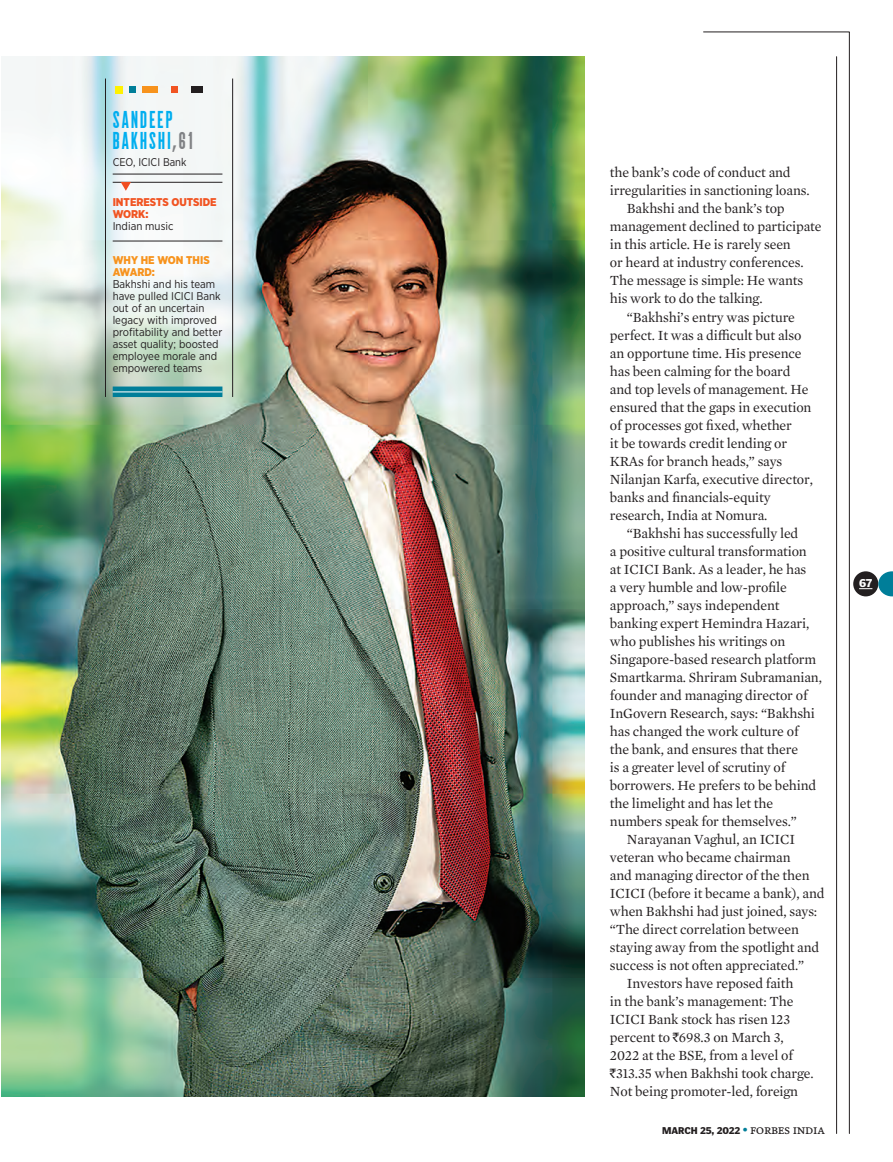
<style>
.page{position:relative;width:893px;height:1162px;background:#fff}
.page>*{position:absolute;margin:0;border:0;box-sizing:border-box;transform-origin:0 0}
.t1{font:700 21px/21px "Cactus";letter-spacing:.1em;color:#00aeef;scale:1.05 1}
.t2{font:14.25px "Mercury Text G1";letter-spacing:-.01em;color:#231f20}
.t3{font:11.25px/12px "Gotham Narrow";color:#231f20}
.t4{font:900 11.25px/12px "Gotham Narrow";color:#f15422}
.t5{font:900 11.25px "Poynter Gothic Text";color:#fff}
.t6{font:900 9.75px "Poynter Gothic Text";letter-spacing:-.01em;color:#231f20}
.s1{color:#808285}
.s2{font-weight:400;color:#231f20}
.s3{font-weight:900;color:#f7931d}
.s4{font-family:"Rupee Foradian";font-size:12.75px}
.s5{font-family:"Poynter Agate";font-weight:700;color:#007e99}
.s6{font-family:"Poynter Text Roman Four";font-weight:400}
</style>
<div class="page">
<svg style="left:852px;top:571px;width:25px;height:25px"></svg>
<svg style="left:858px;top:571px;width:34px;height:25px"></svg>
<svg style="left:703px;top:31px;width:146px;height:1102px"></svg>
<hr style="left:835px;top:57px;width:1px;height:1076px;background:#231f20">
<img style="left:1px;top:56px;width:583px;height:1039px">
<div style="left:115px;top:86px;width:8px;height:8px;background:#fff101"></div>
<div style="left:129px;top:87px;width:7px;height:6px;background:#007e99"></div>
<div style="left:191px;top:87px;width:12px;height:6px;background:#231f20"></div>
<div style="left:142px;top:87px;width:15px;height:6px;background:#f7931d"></div>
<div style="left:171px;top:87px;width:7px;height:6px;background:#f15422"></div>
<hr style="left:105px;top:78px;width:1px;height:319px;background:#231f20">
<hr style="left:113px;top:174px;width:109px;height:1px;background:#231f20">
<hr style="left:113px;top:182px;width:109px;height:1px;background:#231f20">
<svg style="left:121px;top:182px;width:10px;height:9px"></svg>
<hr style="left:113px;top:241px;width:109px;height:1px;background:#231f20">
<div style="left:113px;top:386px;width:109px;height:11px;background:#007e99"></div>
<hr style="left:113px;top:391px;width:109px;height:1px;background:#fff">
<hr style="left:232px;top:78px;width:1px;height:319px;background:#231f20">
<p class="t1" style="left:113px;top:109px;width:77px">SANDEEP<br>BAKHSHI<span class="s1">,61</span></p>
<p class="t3" style="left:113px;top:156px;width:75px">CEO, ICICI Bank</p>
<p class="t4" style="left:113px;top:196px;width:105px">INTERESTS OUTSIDE<br>WORK:<br><span class="s2">Indian music</span></p>
<p class="t3" style="left:113px;top:254px;width:111px"><span class="s3">WHY HE WON THIS<br>AWARD:<br></span>Bakhshi and his team have pulled ICICI Bank out of an uncertain legacy with improved profitability and better asset quality; boosted employee morale and empowered teams</p>
<p class="t2" style="left:609px;top:167px;width:182px">the bank’s code of conduct and</p>
<p class="t2" style="left:609px;top:185px;width:201px">irregularities in sanctioning loans.</p>
<p class="t2" style="left:626px;top:203px;width:159px">Bakhshi and the bank’s top</p>
<p class="t2" style="left:609px;top:221px;width:213px">management declined to participate</p>
<p class="t2" style="left:609px;top:239px;width:182px">in this article. He is rarely seen</p>
<p class="t2" style="left:609px;top:257px;width:195px">or heard at industry conferences.</p>
<p class="t2" style="left:609px;top:275px;width:195px">The message is simple: He wants</p>
<p class="t2" style="left:609px;top:293px;width:154px">his work to do the talking.</p>
<p class="t2" style="left:626px;top:311px;width:169px">“Bakhshi’s entry was picture</p>
<p class="t2" style="left:609px;top:329px;width:193px">perfect. It was a difficult but also</p>
<p class="t2" style="left:609px;top:347px;width:193px">an opportune time. His presence</p>
<p class="t2" style="left:609px;top:365px;width:182px">has been calming for the board</p>
<p class="t2" style="left:609px;top:383px;width:200px">and top levels of management. He</p>
<p class="t2" style="left:609px;top:401px;width:203px">ensured that the gaps in execution</p>
<p class="t2" style="left:609px;top:419px;width:183px">of processes got fixed, whether</p>
<p class="t2" style="left:609px;top:437px;width:179px">it be towards credit lending or</p>
<p class="t2" style="left:609px;top:455px;width:174px">KRAs for branch heads,” says</p>
<p class="t2" style="left:609px;top:473px;width:204px">Nilanjan Karfa, executive director,</p>
<p class="t2" style="left:609px;top:491px;width:162px">banks and financials-equity</p>
<p class="t2" style="left:609px;top:509px;width:159px">research, India at Nomura.</p>
<p class="t2" style="left:626px;top:527px;width:173px">“Bakhshi has successfully led</p>
<p class="t2" style="left:609px;top:545px;width:198px">a positive cultural transformation</p>
<p class="t2" style="left:609px;top:563px;width:198px">at ICICI Bank. As a leader, he has</p>
<p class="t2" style="left:609px;top:581px;width:178px">a very humble and low-profile</p>
<p class="t2" style="left:609px;top:599px;width:171px">approach,” says independent</p>
<p class="t2" style="left:609px;top:617px;width:201px">banking expert Hemindra Hazari,</p>
<p class="t2" style="left:609px;top:635px;width:177px">who publishes his writings on</p>
<p class="t2" style="left:609px;top:653px;width:208px">Singapore-based research platform</p>
<p class="t2" style="left:609px;top:671px;width:213px">Smartkarma. Shriram Subramanian,</p>
<p class="t2" style="left:609px;top:689px;width:199px">founder and managing director of</p>
<p class="t2" style="left:609px;top:707px;width:206px">InGovern Research, says: “Bakhshi</p>
<p class="t2" style="left:609px;top:725px;width:190px">has changed the work culture of</p>
<p class="t2" style="left:609px;top:743px;width:190px">the bank, and ensures that there</p>
<p class="t2" style="left:609px;top:761px;width:177px">is a greater level of scrutiny of</p>
<p class="t2" style="left:609px;top:779px;width:208px">borrowers. He prefers to be behind</p>
<p class="t2" style="left:609px;top:797px;width:165px">the limelight and has let the</p>
<p class="t2" style="left:609px;top:814px;width:188px">numbers speak for themselves.”</p>
<p class="t2" style="left:626px;top:832px;width:170px">Narayanan Vaghul, an ICICI</p>
<p class="t2" style="left:609px;top:850px;width:182px">veteran who became chairman</p>
<p class="t2" style="left:609px;top:868px;width:201px">and managing director of the then</p>
<p class="t2" style="left:609px;top:886px;width:216px">ICICI (before it became a bank), and</p>
<p class="t2" style="left:609px;top:904px;width:209px">when Bakhshi had just joined, says:</p>
<p class="t2" style="left:609px;top:922px;width:190px">“The direct correlation between</p>
<p class="t2" style="left:609px;top:940px;width:211px">staying away from the spotlight and</p>
<p class="t2" style="left:609px;top:958px;width:196px">success is not often appreciated.”</p>
<p class="t2" style="left:626px;top:976px;width:168px">Investors have reposed faith</p>
<p class="t2" style="left:609px;top:994px;width:185px">in the bank’s management: The</p>
<p class="t2" style="left:609px;top:1012px;width:182px">ICICI Bank stock has risen 123</p>
<p class="t2" style="left:609px;top:1031px;width:175px">percent to <span class="s4">`</span>698.3 on March 3,</p>
<p class="t2" style="left:609px;top:1049px;width:184px">2022 at the BSE, from a level of</p>
<p class="t2" style="left:609px;top:1067px;width:205px"><span class="s4">`</span>313.35 when Bakhshi took charge.</p>
<p class="t2" style="left:609px;top:1085px;width:190px">Not being promoter-led, foreign</p>
<p class="t6" style="left:661px;top:1126px;width:164px">MARCH 25, 2022 <span class="s5">•</span> <span class="s6">FORBES INDIA</span></p>
<p class="t5" style="left:858px;top:579px;width:15px">67</p>
</div>
